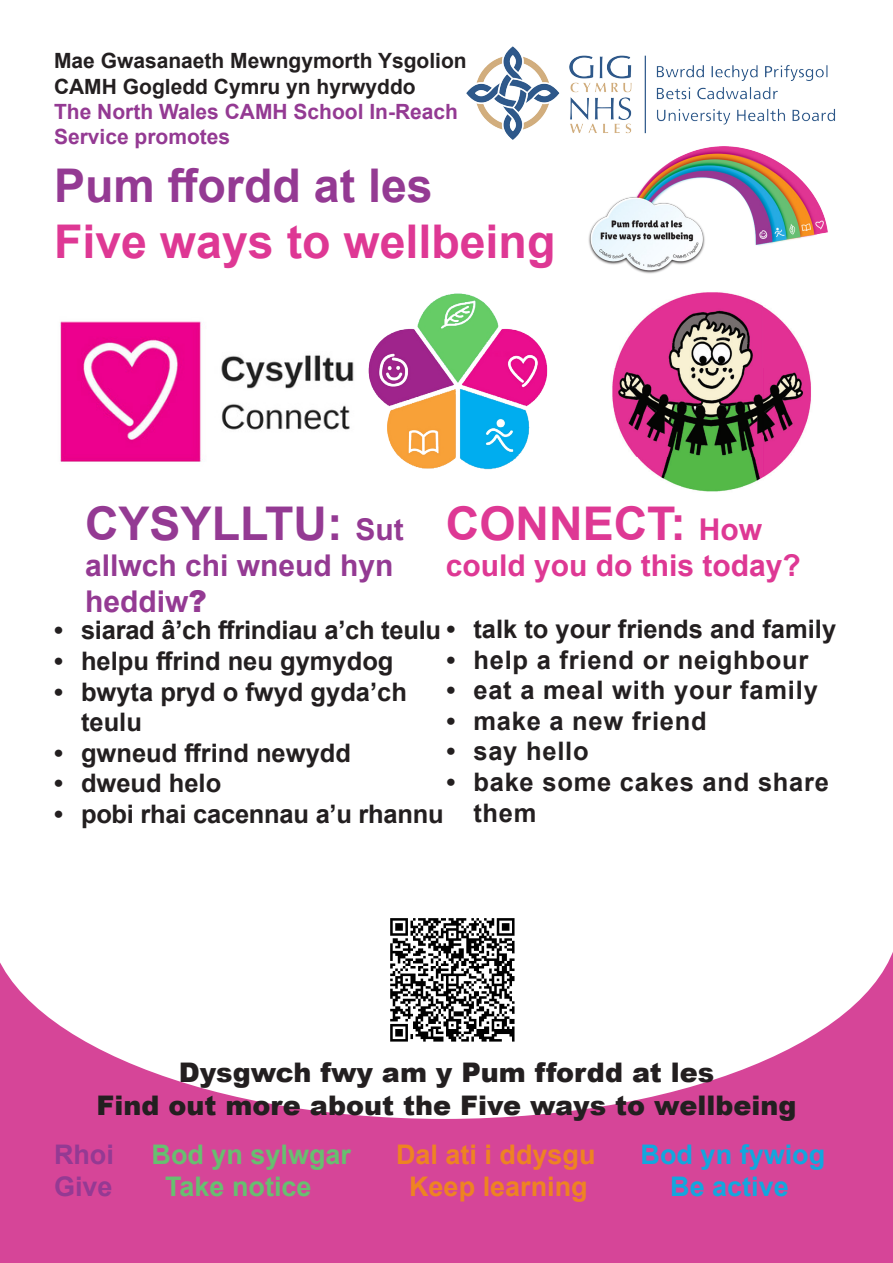
<style>
.page{position:relative;width:893px;height:1263px;background:#fff}
.page>*{position:absolute;margin:0;border:0;box-sizing:border-box;transform-origin:0 0}
.t1{font:700 46.5px "Arial";color:#de3894}
.t2{font:700 46.5px "Arial";color:#943a93}
.t3{font:700 30px/36px "Arial";color:#943a93}
.t4{font:700 30px "Arial";color:#de3894}
.t5{font:900 27px "Arial";color:#231f20}
.t6{font:700 27px "Arial";color:#ee8322}
.t7{font:700 27px "Arial";color:#67bf70}
.t8{font:700 27px "Arial";color:#12a7de}
.t9{font:700 27px "Arial";color:#943a93}
.t10{font:700 25.5px/30.6px "Arial";color:#231f20}
.t11{font:700 25.5px/30.6px "Arial";letter-spacing:.03em;color:#231f20}
.t12{font:700 21px/25.2px "Arial";color:#231f20}
.t13{font:700 21px/25.2px "Arial";color:#943a93}
.s1{font-size:30px}
.s2{font-weight:900}
</style>
<div class="page">
<svg style="left:0;top:954px;width:892px;height:309px;fill:#d64598"></svg>
<img style="left:467px;top:46px;width:361px;height:94px">
<img style="left:574px;top:94px;width:262px;height:180px">
<img style="left:612px;top:292px;width:199px;height:200px">
<img style="left:60px;top:321px;width:294px;height:141px">
<img style="left:368px;top:293px;width:180px;height:177px">
<img style="left:383px;top:918px;width:140px;height:132px">
<p class="t12" style="left:54px;top:49px;width:414px">Mae Gwasanaeth Mewngymorth Ysgolion<br>CAMH Gogledd Cymru yn hyrwyddo</p>
<p class="t13" style="left:54px;top:99px;width:406px">The North Wales CAMH School In-Reach<br>Service promotes</p>
<p class="t2" style="left:54px;top:153px;width:380px">Pum ffordd at les</p>
<p class="t1" style="left:54px;top:209px;width:503px">Five ways to wellbeing</p>
<p class="t1" style="left:446px;top:491px;width:318px">CONNECT: <span class="s1">How</span></p>
<p class="t4" style="left:446px;top:544px;width:357px">could you do this today?</p>
<p class="t2" style="left:85px;top:491px;width:320px">CYSYLLTU: <span class="s1">Sut</span></p>
<p class="t3" style="left:85px;top:548px;width:310px">allwch chi wneud hyn heddiw<span class="s2">?</span></p>
<p class="t10" style="left:54px;top:615px;width:784px">• siarad â’ch ffrindiau a’ch teulu • talk to your friends and family</p>
<p class="t11" style="left:446px;top:645px;width:364px">• help a friend or neighbour</p>
<p class="t11" style="left:446px;top:675px;width:373px">• eat a meal with your family</p>
<p class="t11" style="left:446px;top:706px;width:262px">• make a new friend</p>
<p class="t11" style="left:446px;top:736px;width:144px">• say hello</p>
<p class="t11" style="left:473px;top:767px;width:357px;text-indent:-27px">• bake some cakes and share them</p>
<p class="t10" style="left:54px;top:646px;width:341px">• helpu ffrind neu gymydog</p>
<p class="t10" style="left:81px;top:677px;width:327px;text-indent:-27px">• bwyta pryd o fwyd gyda’ch teulu</p>
<p class="t10" style="left:54px;top:738px;width:298px">• gwneud ffrind newydd</p>
<p class="t10" style="left:54px;top:768px;width:169px">• dweud helo</p>
<p class="t10" style="left:54px;top:799px;width:391px">• pobi rhai cacennau a’u rhannu</p>
<p class="t5" style="left:179px;top:1053px;width:537px">Dysgwch fwy am y Pum ffordd at les</p>
<p class="t5" style="left:96px;top:1085px;width:701px">Find out more about the Five ways to wellbeing</p>
<p class="t9" style="left:54px;top:1135px;width:61px">Rhoi</p>
<p class="t7" style="left:151px;top:1135px;width:201px">Bod yn sylwgar</p>
<p class="t6" style="left:396px;top:1135px;width:201px">Dal ati i ddysgu</p>
<p class="t8" style="left:641px;top:1135px;width:186px">Bod yn fywiog</p>
<p class="t9" style="left:54px;top:1168px;width:60px">Give</p>
<p class="t7" style="left:165px;top:1168px;width:148px">Take notice</p>
<p class="t6" style="left:409px;top:1168px;width:180px">Keep learning</p>
<p class="t8" style="left:670px;top:1168px;width:120px">Be active</p>
</div>
